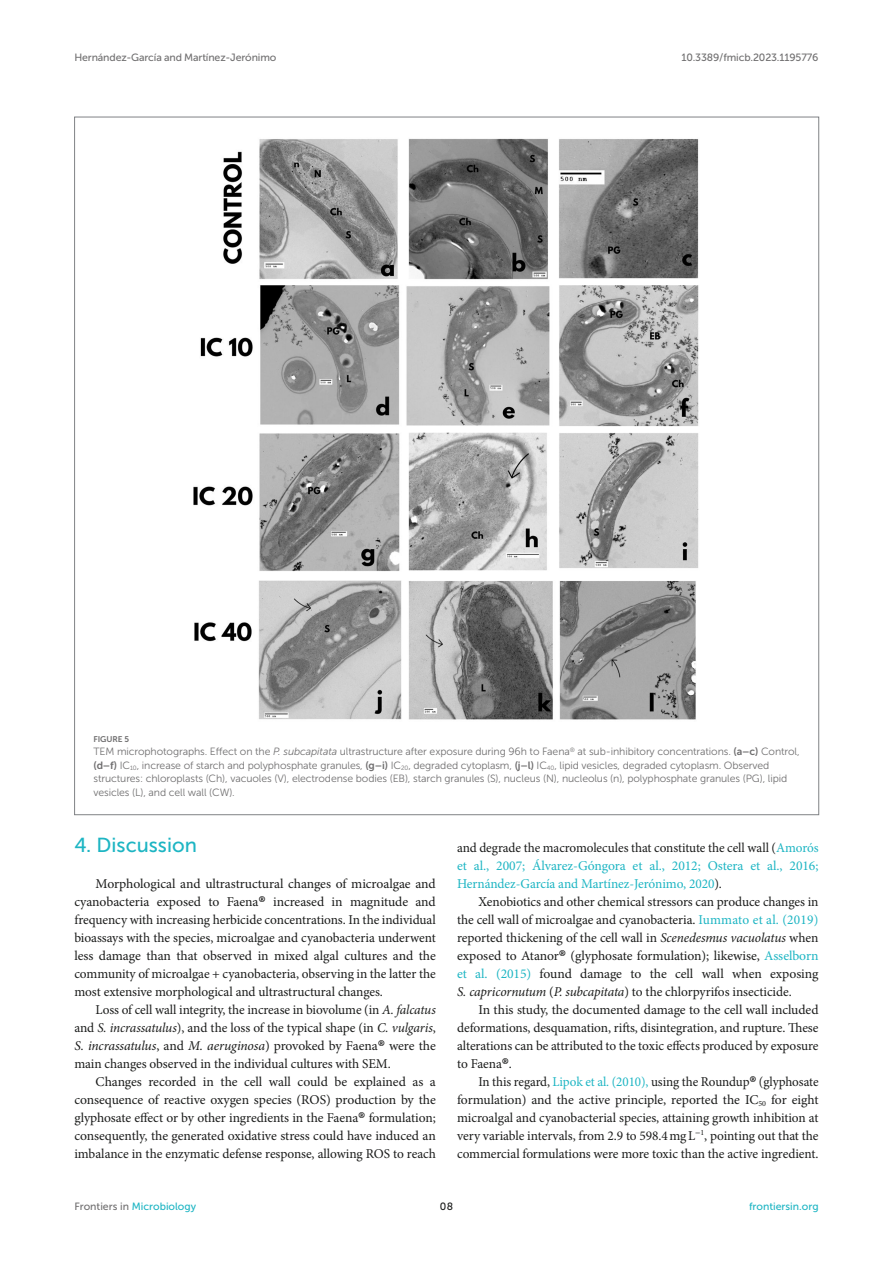
<style>
.page{position:relative;width:893px;height:1263px;background:#fff}
.page>*{position:absolute;margin:0;border:0;box-sizing:border-box;transform-origin:0 0}
.HEAD_1{font:20.25px "Museo Sans 500";color:#1db5c3}
.TEXT{font:13.5px/18px "Minion Pro";letter-spacing:-.005em;color:#1b1c1b;text-align:justify}
.TEXT_FLUSH{font:13.5px/18px "Minion Pro";letter-spacing:-.005em;color:#1b1c1b;text-align:justify}
.TEXT-2{font:13.5px/18px "Minion Pro";letter-spacing:-.005em;color:#1db5c3;text-align:justify}
.FIG_LEG{font:10.5px/13.5px "Museo Sans 300";letter-spacing:-.01em;color:#706f70}
.t1{font:10.5px "Museo Sans 500";letter-spacing:-.015em;color:#706f70}
.t2{font:10.5px "Museo Sans 500";color:#1db5c3}
.t3{font:10.5px "Museo Sans 500";color:#1b1c1b}
.FIG_HD{font:8.25px "Museo Sans 700";letter-spacing:-.01em;color:#706f70}
.s1{font-style:italic}
.s2{font-family:"Museo Sans 700"}
.s3{font-size:22.5px;color:#000}
.s4{color:#1b1c1b}
.s5{color:#1db5c3}
.s6{color:#706f70}
</style>
<div class="page">
<img style="left:193px;top:138px;width:506px;height:582px">
<p class="t1" style="left:74px;top:51px;width:203px">Hernández-García and Martínez-Jerónimo</p>
<p class="t1" style="left:681px;top:51px;width:139px">10.3389/fmicb.2023.1195776</p>
<p class="FIG_HD" style="left:94px;top:734px;width:37px">FIGURE 5</p>
<p class="FIG_LEG" style="left:94px;top:745px;width:708px">TEM microphotographs. Effect on the <span class="s1">P. subcapitata</span> ultrastructure after exposure during 96 h to Faena<sup>®</sup> at sub-inhibitory concentrations. <span class="s2">(a–c)</span> Control, <span class="s2">(d–f)</span> IC<sub>10</sub>, increase of starch and polyphosphate granules, <span class="s2">(g–i)</span> IC<sub>20</sub>, degraded cytoplasm, <span class="s2">(j–l)</span> IC<sub>40</sub>, lipid vesicles, degraded cytoplasm. Observed structures: chloroplasts (Ch), vacuoles (V), electrodense bodies (EB), starch granules (S), nucleus (N), nucleolus (n), polyphosphate granules (PG), lipid vesicles (L), and cell wall (CW).</p>
<p class="HEAD_1" style="left:74px;top:834px;width:124px">4. Discussion</p>
<p class="TEXT_FLUSH" style="left:74px;top:875px;width:363px;text-indent:21px">Morphological and ultrastructural changes of microalgae and cyanobacteria exposed to Faena<span class="s3">®</span> increased in magnitude and frequency with increasing herbicide concentrations. In the individual bioassays with the species, microalgae and cyanobacteria underwent less damage than that observed in mixed algal cultures and the community of microalgae + cyanobacteria, observing in the latter the most extensive morphological and ultrastructural changes.</p>
<p class="TEXT" style="left:74px;top:1001px;width:363px;text-indent:21px">Loss of cell wall integrity, the increase in biovolume (in <span class="s1">A. falcatus </span>and <span class="s1">S. incrassatulus</span>), and the loss of the typical shape (in <span class="s1">C. vulgaris</span>, <span class="s1">S. incrassatulus</span>, and <span class="s1">M. aeruginosa</span>) provoked by Faena<span class="s3">®</span> were the main changes observed in the individual cultures with SEM.</p>
<p class="TEXT" style="left:74px;top:1073px;width:363px;text-indent:21px">Changes recorded in the cell wall could be explained as a consequence of reactive oxygen species (ROS) production by the glyphosate effect or by other ingredients in the Faena<span class="s3">®</span> formulation; consequently, the generated oxidative stress could have induced an imbalance in the enzymatic defense response, allowing ROS to reach</p>
<p class="TEXT-2" style="left:457px;top:839px;width:363px"><span class="s4">and degrade the macromolecules that constitute the cell wall (</span>Amorós et al., 2007; Álvarez-Góngora et al., 2012; Ostera et al., 2016; Hernández-García and Martínez-Jerónimo, 2020<span class="s4">).</span></p>
<p class="TEXT" style="left:457px;top:893px;width:363px;text-indent:21px">Xenobiotics and other chemical stressors can produce changes in the cell wall of microalgae and cyanobacteria. <span class="s5">Iummato et al. (2019) </span>reported thickening of the cell wall in <span class="s1">Scenedesmus vacuolatus</span> when exposed to Atanor<span class="s3">®</span> (glyphosate formulation); likewise, <span class="s5">Asselborn et al. (2015)</span> found damage to the cell wall when exposing <span class="s1">S. capricornutum</span> (<span class="s1">P. subcapitata</span>) to the chlorpyrifos insecticide.</p>
<p class="TEXT" style="left:457px;top:1001px;width:363px;text-indent:21px">In this study, the documented damage to the cell wall included deformations, desquamation, rifts, disintegration, and rupture. These alterations can be attributed to the toxic effects produced by exposure to Faena<span class="s3">®</span>.</p>
<p class="TEXT" style="left:457px;top:1073px;width:363px;text-indent:21px">In this regard, <span class="s5">Lipok et al. (2010),</span> using the Roundup<span class="s3">®</span> (glyphosate formulation) and the active principle, reported the IC<sub>50</sub> for eight microalgal and cyanobacterial species, attaining growth inhibition at very variable intervals, from 2.9 to 598.4mgL<sup>−</sup><sup>1</sup>, pointing out that the commercial formulations were more toxic than the active ingredient.</p>
<p class="t2" style="left:74px;top:1200px;width:123px"><span class="s6">Frontiers in</span> Microbiology</p>
<p class="t3" style="left:440px;top:1200px;width:15px">08</p>
<p class="t2" style="left:749px;top:1200px;width:71px">frontiersin.org</p>
</div>
